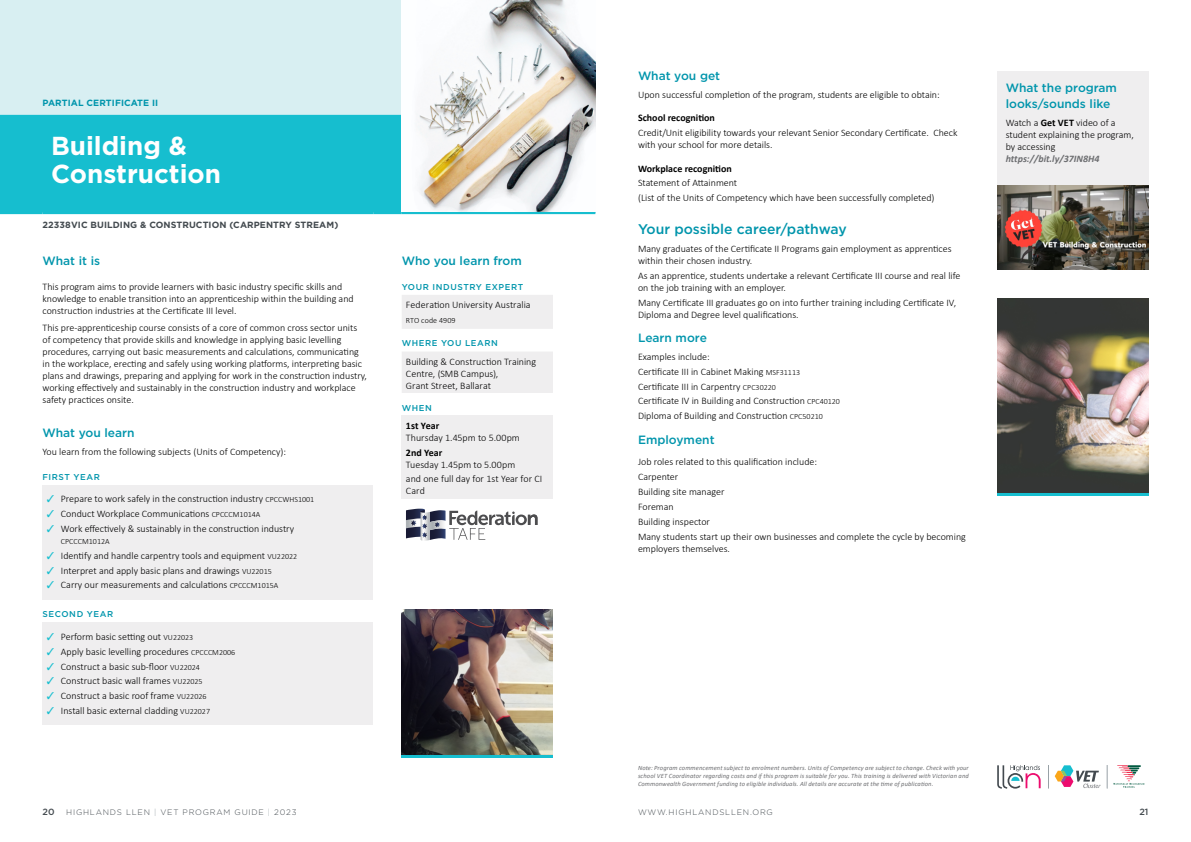
<style>
.page{position:relative;width:1191px;height:842px;background:#fff}
.page>*{position:absolute;margin:0;border:0;box-sizing:border-box;transform-origin:0 0}
.t1{font:700 26px/28px "Gotham";color:#fff}
.t2{font:500 14px "Gotham";color:#0095ac}
.t3{font:500 12px/16px "Gotham";color:#0095ac}
.t4{font:300 10px/12px "Calibri";color:#000}
.t5{font:700 10px "Calibri";color:#000}
.t6{font:italic 700 10px "Calibri";color:#6d6e71}
.t7{font:700 9px "Gotham";letter-spacing:.01em;color:#434a4f}
.t8{font:700 9px "Gotham";letter-spacing:.01em;color:#0095ac}
.t9{font:500 9px "Gotham";color:#434a4f}
.t10{font:500 8.5px "Gotham";letter-spacing:.07em;color:#0095ac}
.t11{font:300 8px "Gotham";letter-spacing:.1em;color:#434a4f}
.t12{font:300 8px "Calibri";color:#000}
.t13{font:italic 6.5px/8px "Calibri";letter-spacing:.015em;color:#6d6e71;text-align:justify}
.s1{color:#16becf}
.s2{font-size:8px}
.s3{color:#98a1a6}
.s4{font-weight:700}
</style>
<div class="page">
<svg style="left:997px;top:765px;width:43px;height:24px"></svg>
<svg style="left:1048px;top:765px;width:52px;height:23px"></svg>
<svg style="left:1107px;top:765px;width:37px;height:23px"></svg>
<div style="left:997px;top:71px;width:151px;height:114px;background:#efeeef"></div>
<img style="left:997px;top:185px;width:151px;height:85px">
<img style="left:997px;top:298px;width:151px;height:195px">
<hr style="left:997px;top:493px;width:151px;height:3px;background:#16becf">
<svg style="left:402px;top:295px;width:151px;height:98px"></svg>
<div style="left:402px;top:416px;width:151px;height:83px;background:#efeeef"></div>
<svg style="left:406px;top:509px;width:131px;height:32px"></svg>
<div style="left:43px;top:485px;width:330px;height:115px;background:#efeeef"></div>
<div style="left:43px;top:622px;width:330px;height:103px;background:#efeeef"></div>
<div style="left:0;top:0;width:401px;height:115px;background:#d8eff2"></div>
<div style="left:0;top:115px;width:595px;height:100px;background:#16becf"></div>
<hr style="left:402px;top:211px;width:193px;height:3px;background:#16becf">
<hr style="left:0;top:211px;width:43px;height:3px;background:#16becf">
<hr style="left:43px;top:211px;width:330px;height:3px;background:#16becf">
<hr style="left:373px;top:211px;width:29px;height:3px;background:#16becf">
<img style="left:402px;top:609px;width:151px;height:146px">
<hr style="left:402px;top:755px;width:151px;height:3px;background:#16becf">
<img style="left:401px;top:0;width:194px;height:211px">
<p class="t8" style="left:43px;top:98px;width:117px">PARTIAL CERTIFICATE II</p>
<h1 class="t1" style="left:51px;top:131px;width:171px">Building &amp;<br>Construction</h1>
<p class="t7" style="left:43px;top:219px;width:297px">22338VIC BUILDING &amp; CONSTRUCTION (CARPENTRY STREAM)</p>
<p class="t3" style="left:43px;top:252px;width:59px">What it is</p>
<p class="t4" style="left:43px;top:280px;width:313px">This program aims to provide learners with basic industry specific skills and knowledge to enable transition into an apprenticeship within the building and construction industries at the Certificate III level.</p>
<p class="t4" style="left:43px;top:322px;width:326px">This pre-apprenticeship course consists of a core of common cross sector units of competency that provide skills and knowledge in applying basic levelling procedures, carrying out basic measurements and calculations, communicating in the workplace, erecting and safely using working platforms, interpreting basic plans and drawings, preparing and applying for work in the construction industry, working effectively and sustainably in the construction industry and workplace safety practices onsite.</p>
<p class="t3" style="left:43px;top:425px;width:94px">What you learn</p>
<p class="t4" style="left:43px;top:446px;width:245px">You learn from the following subjects (Units of Competency):</p>
<p class="t10" style="left:43px;top:471px;width:59px">FIRST YEAR</p>
<p class="t4" style="left:47px;top:493px;width:269px"><span class="s1">✓</span> Prepare to work safely in the construction industry <span class="s2">CPCCWHS1001</span></p>
<p class="t4" style="left:47px;top:508px;width:215px"><span class="s1">✓</span> Conduct Workplace Communications <span class="s2">CPCCCM1014A</span></p>
<p class="t4" style="left:47px;top:522px;width:249px"><span class="s1">✓</span> Work effectively &amp; sustainably in the construction industry</p>
<p class="t12" style="left:61px;top:536px;width:50px">CPCCCM1012A</p>
<p class="t4" style="left:47px;top:549px;width:252px"><span class="s1">✓</span> Identify and handle carpentry tools and equipment <span class="s2">VU22022</span></p>
<p class="t4" style="left:47px;top:564px;width:226px"><span class="s1">✓</span> Interpret and apply basic plans and drawings <span class="s2">VU22015</span></p>
<p class="t4" style="left:47px;top:579px;width:233px"><span class="s1">✓</span> Carry our measurements and calculations <span class="s2">CPCCCM1015A</span></p>
<p class="t10" style="left:43px;top:609px;width:72px">SECOND YEAR</p>
<p class="t4" style="left:47px;top:630px;width:148px"><span class="s1">✓</span> Perform basic setting out <span class="s2">VU22023</span></p>
<p class="t4" style="left:47px;top:645px;width:190px"><span class="s1">✓</span> Apply basic levelling procedures <span class="s2">CPCCCM2006</span></p>
<p class="t4" style="left:47px;top:660px;width:155px"><span class="s1">✓</span> Construct a basic sub-floor <span class="s2">VU22024</span></p>
<p class="t4" style="left:47px;top:675px;width:157px"><span class="s1">✓</span> Construct basic wall frames <span class="s2">VU22025</span></p>
<p class="t4" style="left:47px;top:690px;width:161px"><span class="s1">✓</span> Construct a basic roof frame <span class="s2">VU22026</span></p>
<p class="t4" style="left:47px;top:705px;width:165px"><span class="s1">✓</span> Install basic external cladding <span class="s2">VU22027</span></p>
<p class="t3" style="left:402px;top:252px;width:122px">Who you learn from</p>
<p class="t10" style="left:402px;top:281px;width:123px">YOUR INDUSTRY EXPERT</p>
<p class="t4" style="left:406px;top:299px;width:126px">Federation University Australia</p>
<p class="t12" style="left:406px;top:315px;width:51px">RTO code 4909</p>
<p class="t10" style="left:402px;top:338px;width:98px">WHERE YOU LEARN</p>
<p class="t4" style="left:406px;top:355px;width:132px">Building &amp; Construction Training<br>Centre, (SMB Campus),<br>Grant Street, Ballarat</p>
<p class="t10" style="left:402px;top:402px;width:32px">WHEN</p>
<p class="t5" style="left:406px;top:418px;width:35px">1st Year</p>
<p class="t4" style="left:406px;top:431px;width:115px">Thursday 1.45pm to 5.00pm</p>
<p class="t5" style="left:406px;top:445px;width:38px">2nd Year</p>
<p class="t4" style="left:406px;top:457px;width:138px;line-height:14.8px">Tuesday 1.45pm to 5.00pm<br>and one full day for 1st Year for CI</p>
<p class="t4" style="left:406px;top:485px;width:20px">Card</p>
<p class="t9" style="left:43px;top:806px;width:14px">20</p>
<p class="t11" style="left:66px;top:808px;width:232px">HIGHLANDS LLEN <span class="s3">|</span> VET PROGRAM GUIDE <span class="s3">|</span> 2023</p>
<p class="t3" style="left:638px;top:68px;width:84px">What you get</p>
<p class="t4" style="left:638px;top:89px;width:303px">Upon successful completion of the program, students are eligible to obtain:</p>
<p class="t5" style="left:638px;top:111px;width:78px">School recognition</p>
<p class="t4" style="left:638px;top:127px;width:321px">Credit/Unit eligibility towards your relevant Senior Secondary Certificate. Check with your school for more details.</p>
<p class="t5" style="left:638px;top:161px;width:95px">Workplace recognition</p>
<p class="t4" style="left:638px;top:176px;width:298px;line-height:14.8px">Statement of Attainment<br>(List of the Units of Competency which have been successfully completed)</p>
<h2 class="t2" style="left:638px;top:220px;width:210px">Your possible career/pathway</h2>
<p class="t4" style="left:638px;top:243px;width:315px">Many graduates of the Certificate II Programs gain employment as apprentices within their chosen industry.</p>
<p class="t4" style="left:638px;top:269px;width:324px">As an apprentice, students undertake a relevant Certificate III course and real life on the job training with an employer.</p>
<p class="t4" style="left:638px;top:296px;width:319px">Many Certificate III graduates go on into further training including Certificate IV,<br>Diploma and Degree level qualifications.</p>
<p class="t3" style="left:638px;top:330px;width:70px">Learn more</p>
<p class="t4" style="left:638px;top:349px;width:203px;line-height:14.8px">Examples include:<br>Certificate III in Cabinet Making <span class="s2">MSF31113<br></span>Certificate III in Carpentry <span class="s2">CPC30220<br></span>Certificate IV in Building and Construction <span class="s2">CPC40120<br></span>Diploma of Building and Construction <span class="s2">CPC50210</span></p>
<p class="t3" style="left:638px;top:431px;width:78px">Employment</p>
<p class="t4" style="left:638px;top:455px;width:329px;line-height:14.8px">Job roles related to this qualification include:<br>Carpenter<br>Building site manager<br>Foreman<br>Building inspector<br>Many students start up their own businesses and complete the cycle by becoming</p>
<p class="t4" style="left:638px;top:542px;width:93px">employers themselves.</p>
<p class="t3" style="left:1005px;top:80px;width:113px">What the program looks/sounds like</p>
<p class="t4" style="left:1005px;top:116px;width:130px">Watch a <span class="s4">Get VET</span> video of a student explaining the program, by accessing</p>
<p class="t6" style="left:1005px;top:151px;width:95px">https://bit.ly/37IN8H4</p>
<p class="t13" style="left:638px;top:764px;width:332px">Note: Program commencement subject to enrolment numbers. Units of Competency are subject to change. Check with your school VET Coordinator regarding costs and if this program is suitable for you. This training is delivered with Victorian and Commonwealth Government funding to eligible individuals. All details are accurate at the time of publication.</p>
<p class="t11" style="left:638px;top:808px;width:136px">WWW.HIGHLANDSLLEN.ORG</p>
<p class="t9" style="left:1139px;top:806px;width:11px">21</p>
</div>
